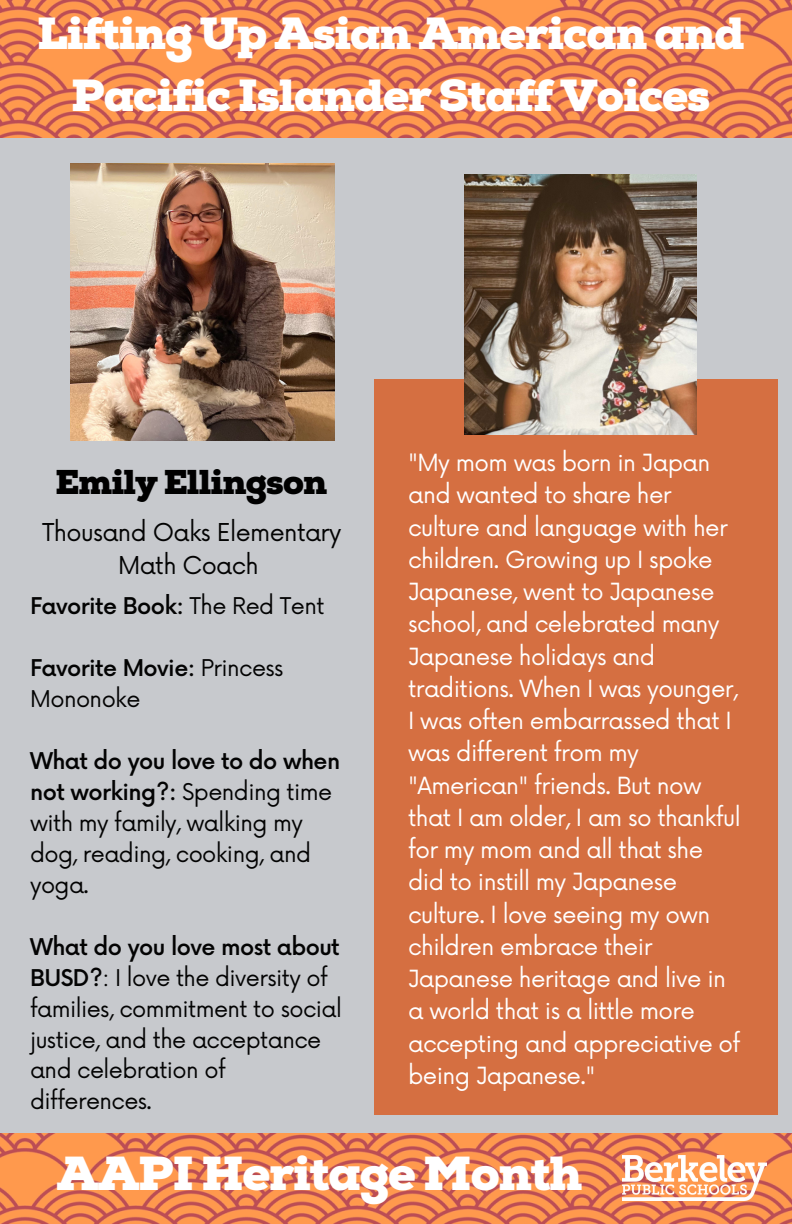
<style>
.page{position:relative;width:792px;height:1224px;background:#fff}
.page>*{position:absolute;margin:0;border:0;box-sizing:border-box;transform-origin:0 0}
.t1{font:900 47.7px "Nexa Slab";letter-spacing:-.025em;color:#fff}
.t2{font:900 45px/62.2px "Nexa Slab";letter-spacing:-.025em;color:#fff;text-align:center}
.t3{font:900 34.4px "Nexa Slab";letter-spacing:-.025em;color:#000}
.t4{font:24px/33px "Now";letter-spacing:-.025em;color:#030303;text-align:center}
.t5{font:23.1px/32.2px "Now";letter-spacing:-.025em;color:#fff}
.t6{font:22.5px/30.9px "Now";letter-spacing:-.025em;color:#030303}
.t7{font:500 22.5px "Now";letter-spacing:-.025em;color:#030303}
.s1{font-weight:400}
.s2{font-weight:500}
</style>
<div class="page">
<img style="left:0;top:1133px;width:792px;height:91px">
<img style="left:0;top:0;width:792px;height:138px">
<div style="left:0;top:138px;width:792px;height:995px;background:#c7c9cd"></div>
<div style="left:374px;top:380px;width:404px;height:734px;background:#d56f41"></div>
<img style="left:623px;top:1155px;width:143px;height:45px">
<img style="left:464px;top:174px;width:232px;height:260px">
<img style="left:71px;top:164px;width:263px;height:277px">
<h2 class="t2" style="left:37px;top:4px;width:710px">Lifting Up Asian American and<br>Pacific Islander Staff Voices</h2>
<h3 class="t3" style="left:55px;top:462px;width:274px">Emily Ellingson</h3>
<p class="t4" style="left:42px;top:517px;width:301px">Thousand Oaks Elementary<br>Math Coach</p>
<p class="t7" style="left:30px;top:594px;width:296px">Favorite Book: <span class="s1">The Red Tent</span></p>
<p class="t6" style="left:30px;top:654px;width:255px"><span class="s2">Favorite Movie:</span> Princess<br>Mononoke</p>
<p class="t6" style="left:30px;top:747px;width:312px"><span class="s2">What do you love to do when not working?:</span> Spending time with my family, walking my dog, reading, cooking, and yoga.</p>
<p class="t6" style="left:30px;top:932px;width:313px"><span class="s2">What do you love most about<br>BUSD?</span>: I love the diversity of families, commitment to social justice, and the acceptance and celebration of differences.</p>
<p class="t5" style="left:408px;top:448px;width:334px">"My mom was born in Japan and wanted to share her culture and language with her children. Growing up I spoke<br>Japanese, went to Japanese school, and celebrated many<br>Japanese holidays and traditions. When I was younger,<br>I was often embarrassed that I was different from my "American" friends. But now that I am older, I am so thankful for my mom and all that she did to instill my Japanese culture. I love seeing my own children embrace their<br>Japanese heritage and live in a world that is a little more accepting and appreciative of being Japanese."</p>
<h1 class="t1" style="left:57px;top:1146px;width:527px">AAPI Heritage Month</h1>
</div>
